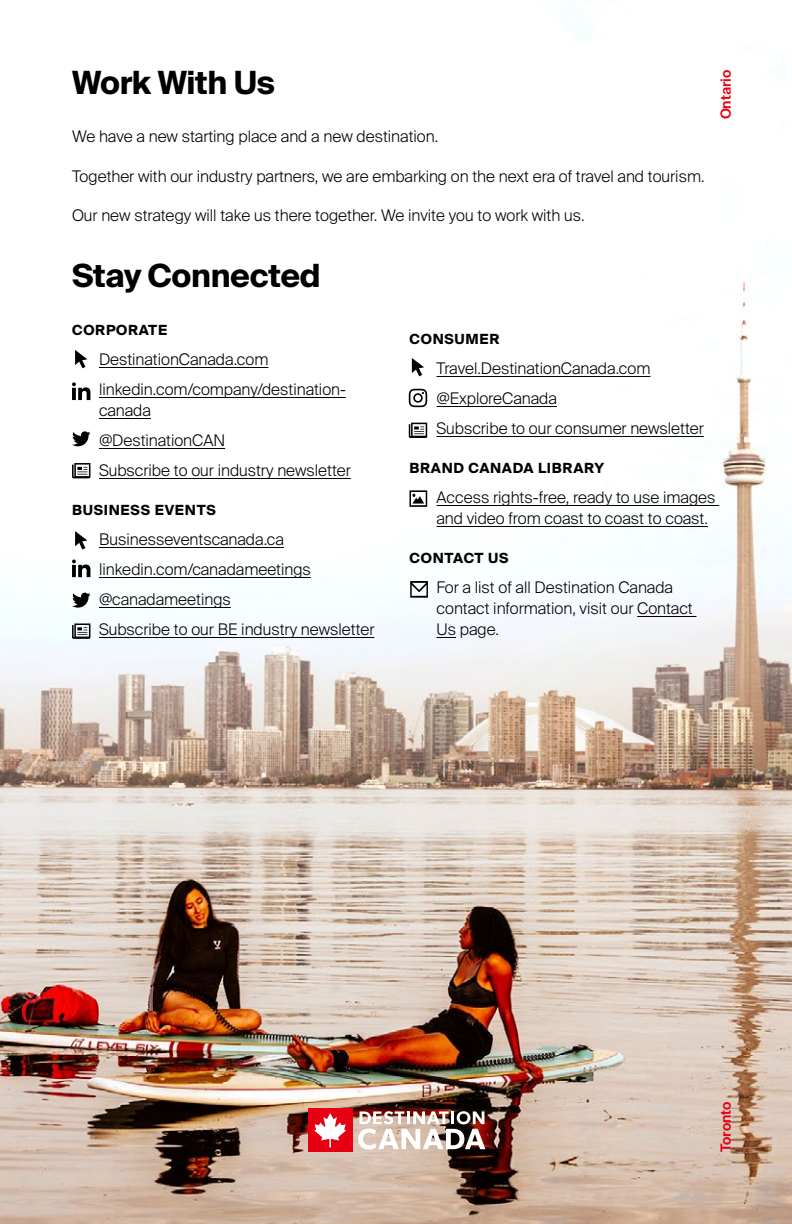
<style>
.page{position:relative;width:792px;height:1224px;background:#fff}
.page>*{position:absolute;margin:0;border:0;box-sizing:border-box;transform-origin:0 0}
.t1{font:700 32px "Suisse Intl";letter-spacing:-.015em;color:#000}
.t2{font:300 16px/30px "Suisse Intl";color:#000}
.t3{font:700 14px "Suisse Intl";letter-spacing:.05em;color:#000}
.t4{font:600 14px "Suisse Intl";color:#e60013}
</style>
<div class="page">
<img style="left:0;top:28px;width:792px;height:1196px">
<div style="left:308px;top:1109px;width:44px;height:43px;background:#e60013"></div>
<svg style="left:314px;top:1113px;width:32px;height:34px"></svg>
<svg style="left:358px;top:1111px;width:127px;height:39px"></svg>
<hr style="left:99px;top:367px;width:169px;height:1px;background:#000">
<hr style="left:99px;top:397px;width:247px;height:1px;background:#000">
<hr style="left:99px;top:418px;width:52px;height:1px;background:#000">
<hr style="left:99px;top:448px;width:126px;height:1px;background:#000">
<hr style="left:99px;top:478px;width:252px;height:1px;background:#000">
<hr style="left:99px;top:547px;width:185px;height:1px;background:#000">
<hr style="left:99px;top:577px;width:212px;height:1px;background:#000">
<hr style="left:99px;top:607px;width:132px;height:1px;background:#000">
<hr style="left:99px;top:637px;width:275px;height:1px;background:#000">
<hr style="left:436px;top:376px;width:214px;height:1px;background:#000">
<hr style="left:436px;top:406px;width:121px;height:1px;background:#000">
<hr style="left:436px;top:436px;width:268px;height:1px;background:#000">
<hr style="left:436px;top:505px;width:283px;height:1px;background:#000">
<hr style="left:436px;top:526px;width:272px;height:1px;background:#000">
<hr style="left:637px;top:616px;width:59px;height:1px;background:#000">
<svg style="left:436px;top:637px;width:20px;height:1px"></svg>
<svg style="left:72px;top:431px;width:18px;height:15px"></svg>
<svg style="left:75px;top:350px;width:12px;height:18px"></svg>
<svg style="left:72px;top:382px;width:18px;height:18px"></svg>
<svg style="left:72px;top:463px;width:18px;height:15px"></svg>
<svg style="left:72px;top:593px;width:18px;height:15px"></svg>
<svg style="left:75px;top:531px;width:12px;height:19px"></svg>
<svg style="left:72px;top:560px;width:18px;height:17px"></svg>
<svg style="left:72px;top:623px;width:18px;height:16px"></svg>
<svg style="left:412px;top:358px;width:12px;height:18px"></svg>
<svg style="left:409px;top:423px;width:18px;height:15px"></svg>
<svg style="left:409px;top:389px;width:18px;height:18px"></svg>
<svg style="left:409px;top:490px;width:18px;height:17px"></svg>
<svg style="left:410px;top:581px;width:18px;height:17px"></svg>
<h1 class="t1" style="left:72px;top:65px;width:205px">Work With Us</h1>
<p class="t2" style="left:72px;top:122px;width:368px">We have a new starting place and a new destination.</p>
<p class="t2" style="left:72px;top:161px;width:634px">Together with our industry partners, we are embarking on the next era of travel and tourism.</p>
<p class="t2" style="left:72px;top:200px;width:514px">Our new strategy will take us there together. We invite you to work with us.</p>
<p class="t4" style="left:718px;top:119px;width:51px;rotate:-90deg">Ontario</p>
<h1 class="t1" style="left:72px;top:258px;width:250px">Stay Connected</h1>
<p class="t3" style="left:72px;top:322px;width:97px">CORPORATE</p>
<p class="t2" style="left:99px;top:345px;width:248px">DestinationCanada.com linkedin.com/company/destination-</p>
<p class="t2" style="left:99px;top:396px;width:253px">canada<br>@DestinationCAN<br>Subscribe to our industry newsletter</p>
<p class="t3" style="left:72px;top:502px;width:145px">BUSINESS EVENTS</p>
<p class="t2" style="left:99px;top:525px;width:277px">Businesseventscanada.ca linkedin.com/canadameetings @canadameetings<br>Subscribe to our BE industry newsletter</p>
<p class="t3" style="left:410px;top:331px;width:92px">CONSUMER</p>
<p class="t2" style="left:436px;top:354px;width:269px">Travel.DestinationCanada.com @ExploreCanada<br>Subscribe to our consumer newsletter</p>
<p class="t3" style="left:410px;top:460px;width:196px">BRAND CANADA LIBRARY</p>
<p class="t2" style="left:436px;top:487px;width:281px;line-height:21px">Access rights-free, ready to use images and video from coast to coast to coast.</p>
<p class="t3" style="left:410px;top:550px;width:101px">CONTACT US</p>
<p class="t2" style="left:436px;top:577px;width:258px;line-height:21px">For a list of all Destination Canada contact information, visit our Contact<br>Us page.</p>
<p class="t4" style="left:718px;top:1152px;width:52px;rotate:-90deg">Toronto</p>
</div>
